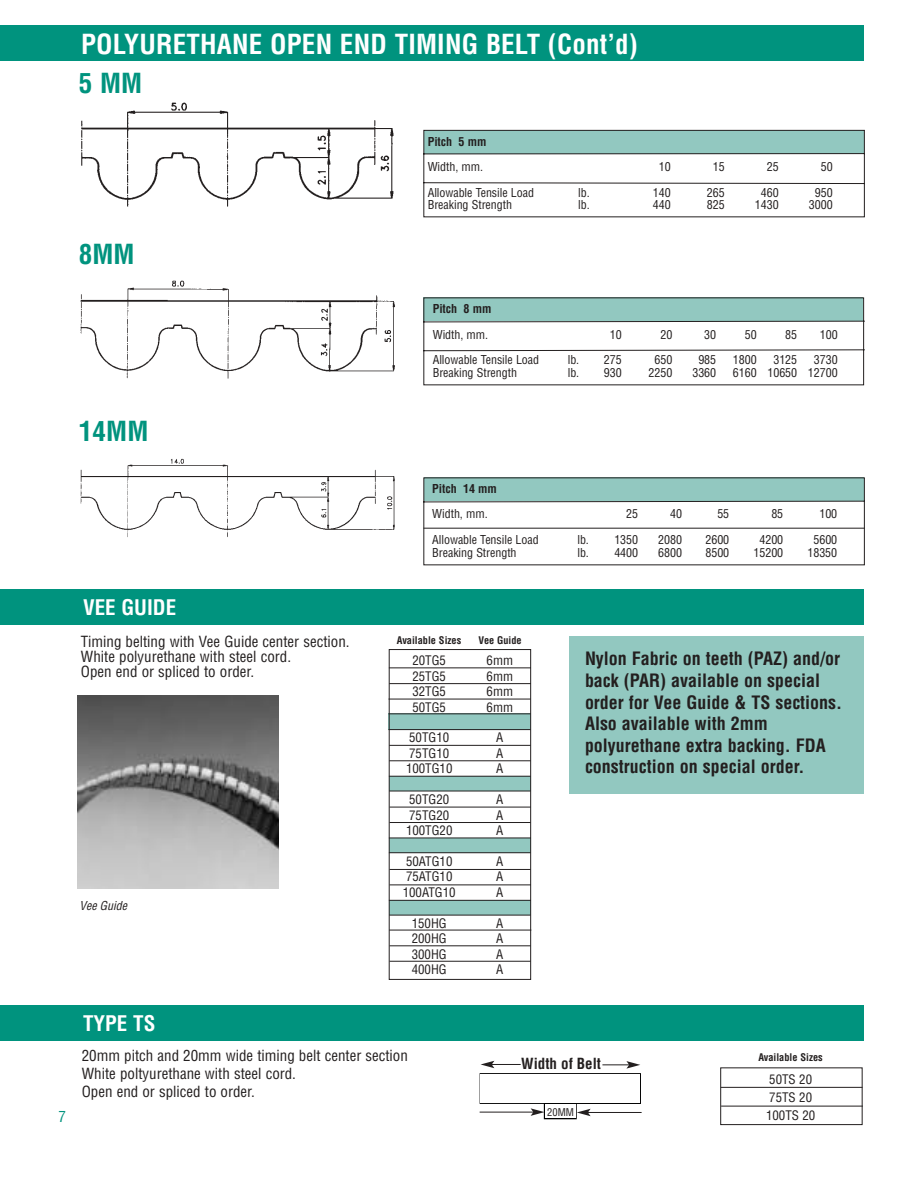
<style>
.page{position:relative;width:918px;height:1188px;background:#fff}
.page>*{position:absolute;margin:0;border:0;box-sizing:border-box;transform-origin:0 0}
.t1{font:700 condensed 27px "Helvetica";letter-spacing:.005em;color:#fff}
.t2{font:700 condensed 27px "Helvetica";letter-spacing:.005em;color:#00937e}
.t3{font:700 condensed 21px "Helvetica";color:#fff}
.t4{font:700 condensed 18px/21.6px "Helvetica";color:#231f1f}
.t5{font:condensed 15px/15px "Helvetica";color:#231f1f}
.t6{font:700 condensed 15px "Helvetica";color:#231f1f}
.t7{font:condensed 15px "Helvetica";color:#00937e}
.t8{font:condensed 12.9px/15.5px "Helvetica";color:#231f1f;text-align:justify}
.t9{font:condensed 12px "Helvetica";letter-spacing:-.005em;color:#231f1f}
.t10{font:700 condensed 12px "Helvetica";letter-spacing:-.005em;color:#231f1f}
.t11{font:italic condensed 12px "Helvetica";color:#231f1f}
.t12{font:condensed 10.5px "Helvetica";color:#231f1f}
.t13{font:700 condensed 10.35px "Helvetica";color:#231f1f}
</style>
<div class="page">
<div style="left:570px;top:637px;width:294px;height:157px;background:#92c8c0"></div>
<div style="left:390px;top:900px;width:141px;height:15px;background:#92c8c0"></div>
<div style="left:389px;top:838px;width:142px;height:14px;background:#92c8c0"></div>
<div style="left:389px;top:777px;width:142px;height:14px;background:#92c8c0"></div>
<div style="left:389px;top:714px;width:142px;height:16px;background:#92c8c0"></div>
<div style="left:389px;top:649px;width:142px;height:331px;border:1px solid #231f1f"></div>
<svg style="left:423px;top:130px;width:442px;height:436px"></svg>
<hr style="left:423px;top:528px;width:442px;height:1px;background:#231f1f">
<img style="left:78px;top:695px;width:201px;height:193px">
<div style="left:0;top:26px;width:864px;height:35px;background:#00937e"></div>
<hr style="left:389px;top:668px;width:142px;height:1px;background:#231f1f">
<hr style="left:389px;top:683px;width:142px;height:1px;background:#231f1f">
<hr style="left:389px;top:699px;width:142px;height:1px;background:#231f1f">
<hr style="left:389px;top:714px;width:142px;height:1px;background:#231f1f">
<hr style="left:389px;top:745px;width:142px;height:1px;background:#231f1f">
<hr style="left:389px;top:760px;width:142px;height:1px;background:#231f1f">
<hr style="left:389px;top:776px;width:142px;height:1px;background:#231f1f">
<hr style="left:390px;top:807px;width:141px;height:1px;background:#231f1f">
<hr style="left:390px;top:822px;width:141px;height:1px;background:#231f1f">
<hr style="left:389px;top:838px;width:142px;height:1px;background:#231f1f">
<hr style="left:390px;top:869px;width:141px;height:1px;background:#231f1f">
<hr style="left:390px;top:885px;width:141px;height:1px;background:#231f1f">
<hr style="left:389px;top:900px;width:142px;height:1px;background:#231f1f">
<hr style="left:389px;top:852px;width:142px;height:1px;background:#231f1f">
<hr style="left:389px;top:791px;width:142px;height:1px;background:#231f1f">
<hr style="left:389px;top:729px;width:142px;height:1px;background:#231f1f">
<hr style="left:389px;top:930px;width:142px;height:1px;background:#231f1f">
<hr style="left:390px;top:945px;width:141px;height:1px;background:#231f1f">
<hr style="left:390px;top:961px;width:141px;height:1px;background:#231f1f">
<hr style="left:389px;top:915px;width:142px;height:1px;background:#231f1f">
<div style="left:0;top:589px;width:864px;height:36px;background:#00937e"></div>
<div style="left:0;top:1005px;width:864px;height:35px;background:#00937e"></div>
<div style="left:720px;top:1068px;width:142px;height:57px;border:1px solid #231f1f"></div>
<hr style="left:721px;top:1087px;width:141px;height:1px;background:#231f1f">
<hr style="left:721px;top:1106px;width:142px;height:1px;background:#231f1f">
<hr style="left:588px;top:1112px;width:54px;height:1px;background:#231f1f">
<svg style="left:480px;top:1061px;width:161px;height:58px"></svg>
<img style="left:81px;top:102px;width:313px;height:105px">
<img style="left:80px;top:280px;width:315px;height:99px">
<img style="left:80px;top:458px;width:315px;height:79px">
<h1 class="t1" style="left:81px;top:33px;width:558px">POLYURETHANE OPEN END TIMING BELT (Cont’d)</h1>
<h1 class="t2" style="left:79px;top:73px;width:65px">5 MM</h1>
<h1 class="t2" style="left:79px;top:244px;width:57px">8MM</h1>
<h1 class="t2" style="left:79px;top:421px;width:71px">14MM</h1>
<p class="t10" style="left:428px;top:137px;width:60px">Pitch 5 mm</p>
<p class="t9" style="left:428px;top:162px;width:57px">Width, mm.</p>
<p class="t9" style="left:659px;top:162px;width:13px">10</p>
<p class="t9" style="left:713px;top:162px;width:13px">15</p>
<p class="t9" style="left:767px;top:162px;width:13px">25</p>
<p class="t9" style="left:821px;top:162px;width:13px">50</p>
<p class="t9" style="left:428px;top:188px;width:108px">Allowable Tensile Load</p>
<p class="t9" style="left:578px;top:188px;width:13px">lb.</p>
<p class="t9" style="left:653px;top:188px;width:19px">140</p>
<p class="t9" style="left:707px;top:188px;width:19px">265</p>
<p class="t9" style="left:761px;top:188px;width:19px">460</p>
<p class="t9" style="left:815px;top:188px;width:19px">950</p>
<p class="t9" style="left:428px;top:200px;width:86px">Breaking Strength</p>
<p class="t9" style="left:578px;top:200px;width:13px">lb.</p>
<p class="t9" style="left:653px;top:200px;width:19px">440</p>
<p class="t9" style="left:707px;top:200px;width:19px">825</p>
<p class="t9" style="left:755px;top:200px;width:25px">1430</p>
<p class="t9" style="left:809px;top:200px;width:25px">3000</p>
<p class="t10" style="left:433px;top:304px;width:60px">Pitch 8 mm</p>
<p class="t9" style="left:433px;top:330px;width:57px">Width, mm.</p>
<p class="t9" style="left:610px;top:330px;width:13px">10</p>
<p class="t9" style="left:660px;top:330px;width:13px">20</p>
<p class="t9" style="left:704px;top:330px;width:13px">30</p>
<p class="t9" style="left:745px;top:330px;width:13px">50</p>
<p class="t9" style="left:785px;top:330px;width:13px">85</p>
<p class="t9" style="left:820px;top:330px;width:19px">100</p>
<p class="t9" style="left:433px;top:355px;width:108px">Allowable Tensile Load</p>
<p class="t9" style="left:568px;top:355px;width:56px">lb. 275</p>
<p class="t9" style="left:655px;top:355px;width:19px">650</p>
<p class="t9" style="left:698px;top:355px;width:19px">985</p>
<p class="t9" style="left:733px;top:355px;width:25px">1800</p>
<p class="t9" style="left:773px;top:355px;width:25px">3125</p>
<p class="t9" style="left:814px;top:355px;width:25px">3730</p>
<p class="t9" style="left:433px;top:368px;width:86px">Breaking Strength</p>
<p class="t9" style="left:568px;top:368px;width:56px">lb. 930</p>
<p class="t9" style="left:649px;top:368px;width:25px">2250</p>
<p class="t9" style="left:692px;top:368px;width:25px">3360</p>
<p class="t9" style="left:733px;top:368px;width:106px">6160 10650 12700</p>
<h2 class="t3" style="left:83px;top:599px;width:95px">VEE GUIDE</h2>
<p class="t5" style="left:81px;top:635px;width:270px">Timing belting with Vee Guide center section.<br>White polyurethane with steel cord.<br>Open end or spliced to order.</p>
<p class="t11" style="left:80px;top:901px;width:49px">Vee Guide</p>
<p class="t10" style="left:432px;top:484px;width:66px">Pitch 14 mm</p>
<p class="t9" style="left:432px;top:509px;width:57px">Width, mm.</p>
<p class="t9" style="left:626px;top:509px;width:13px">25</p>
<p class="t9" style="left:670px;top:509px;width:13px">40</p>
<p class="t9" style="left:717px;top:509px;width:13px">55</p>
<p class="t9" style="left:771px;top:509px;width:13px">85</p>
<p class="t9" style="left:819px;top:509px;width:19px">100</p>
<p class="t9" style="left:432px;top:535px;width:108px">Allowable Tensile Load</p>
<p class="t9" style="left:577px;top:535px;width:62px">lb. 1350</p>
<p class="t9" style="left:658px;top:535px;width:25px">2080</p>
<p class="t9" style="left:705px;top:535px;width:25px">2600</p>
<p class="t9" style="left:759px;top:535px;width:25px">4200</p>
<p class="t9" style="left:813px;top:535px;width:25px">5600</p>
<p class="t9" style="left:432px;top:548px;width:86px">Breaking Strength</p>
<p class="t9" style="left:577px;top:548px;width:62px">lb. 4400</p>
<p class="t9" style="left:658px;top:548px;width:25px">6800</p>
<p class="t9" style="left:706px;top:548px;width:25px">8500</p>
<p class="t9" style="left:754px;top:548px;width:31px">15200</p>
<p class="t9" style="left:808px;top:548px;width:31px">18350</p>
<p class="t13" style="left:397px;top:637px;width:66px">Available Sizes</p>
<p class="t13" style="left:479px;top:637px;width:45px">Vee Guide</p>
<p class="t8" style="left:412px;top:654px;width:35px">20TG5<br>25TG5<br>32TG5<br>50TG5</p>
<p class="t8" style="left:406px;top:731px;width:48px;text-align:left">50TG10<br>75TG10<br>100TG10</p>
<p class="t8" style="left:406px;top:793px;width:48px;text-align:left">50TG20<br>75TG20<br>100TG20</p>
<p class="t8" style="left:403px;top:855px;width:54px;text-align:left">50ATG10<br>75ATG10<br>100ATG10</p>
<p class="t8" style="left:412px;top:916px;width:37px">150HG 200HG 300HG 400HG</p>
<p class="t8" style="left:487px;top:654px;width:28px">6mm 6mm 6mm 6mm</p>
<p class="t8" style="left:496px;top:731px;width:9px">A A A</p>
<p class="t8" style="left:496px;top:793px;width:9px">A A A</p>
<p class="t8" style="left:496px;top:855px;width:9px">A A A</p>
<p class="t8" style="left:496px;top:916px;width:9px">A A A A</p>
<h3 class="t4" style="left:585px;top:650px;width:259px">Nylon Fabric on teeth (PAZ) and/or back (PAR) available on special order for Vee Guide &amp; TS sections.<br>Also available with 2mm polyurethane extra backing. FDA construction on special order.</h3>
<p class="t7" style="left:59px;top:1110px;width:9px">7</p>
<h2 class="t3" style="left:83px;top:1015px;width:74px">TYPE TS</h2>
<p class="t5" style="left:82px;top:1048px;width:328px;line-height:18px">20mm pitch and 20mm wide timing belt center section<br>White poltyurethane with steel cord.<br>Open end or spliced to order.</p>
<p class="t6" style="left:521px;top:1058px;width:81px">Width of Belt</p>
<p class="t12" style="left:547px;top:1108px;width:28px">20MM</p>
<p class="t13" style="left:758px;top:1053px;width:66px">Available Sizes</p>
<p class="t8" style="left:766px;top:1071px;width:51px;line-height:18px;text-align:left">50TS 20<br>75TS 20<br>100TS 20</p>
</div>
